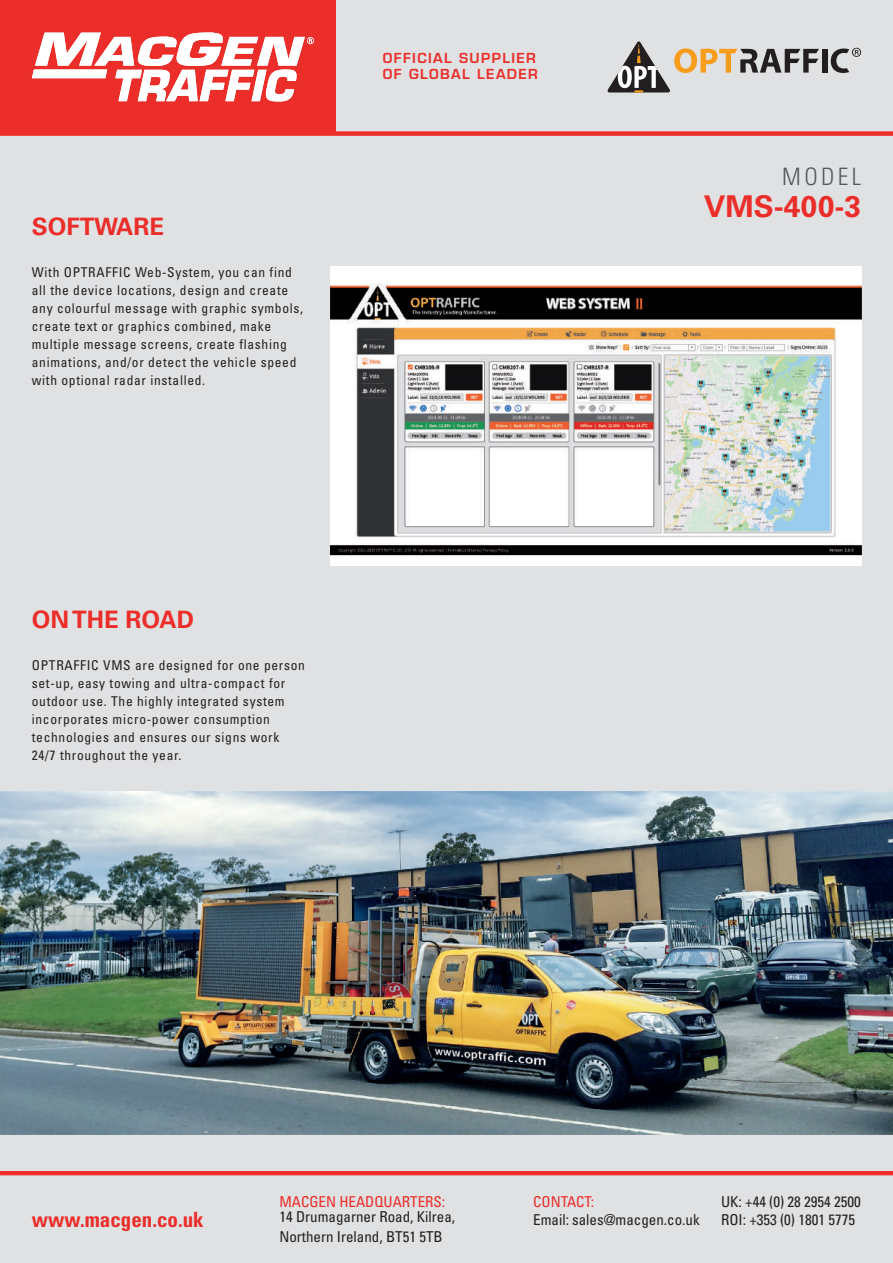
<style>
.page{position:relative;width:893px;height:1263px;background:#fff}
.page>*{position:absolute;margin:0;border:0;box-sizing:border-box;transform-origin:0 0}
.t1{font:700 30px "Univers LT Std";color:#eb2e2a}
.t2{font:700 24px "Univers LT Std";color:#eb2e2a}
.t3{font:300 condensed 24px "Univers LT Std";letter-spacing:.14em;color:#57585a}
.t4{font:700 condensed 21px "Univers LT Std";color:#eb2e2a}
.t5{font:condensed 15px/19.2px "Univers LT Std";color:#231f20}
.t6{font:condensed 15px "Univers LT Std";color:#eb2e2a}
.t7{font:condensed 13.5px/18px "Univers LT Std";letter-spacing:.05em;color:#231f20}
.t8{font:600 13.5px/16.2px "Eurostile LT Std";letter-spacing:.1em;color:#eb2e2a}
</style>
<div class="page">
<div style="left:336px;top:0;width:557px;height:131px;background:#e0e1e3"></div>
<div style="left:822px;top:49px;width:5px;height:24px;background:#231f20"></div>
<svg style="left:831px;top:48px;width:30px;height:25px"></svg>
<svg style="left:607px;top:41px;width:212px;height:51px"></svg>
<div style="left:0;top:0;width:336px;height:134px;background:#eb2e2a"></div>
<svg style="left:32px;top:32px;width:282px;height:69px"></svg>
<div style="left:0;top:1175px;width:893px;height:88px;background:#e0e1e3"></div>
<hr style="left:0;top:1171px;width:893px;height:4px;background:#eb2e2a">
<div style="left:0;top:136px;width:893px;height:1035px;background:#e0e1e3"></div>
<div style="left:0;top:131px;width:893px;height:5px;background:#eb2e2a"></div>
<img style="left:0;top:792px;width:893px;height:342px">
<img style="left:330px;top:267px;width:531px;height:298px">
<h2 class="t2" style="left:32px;top:212px;width:134px">SOFTWARE</h2>
<p class="t7" style="left:32px;top:262px;width:273px">With OPTRAFFIC Web-System, you can find all the device locations, design and create any colourful message with graphic symbols, create text or graphics combined, make multiple message screens, create flashing animations, and/or detect the vehicle speed with optional radar installed.</p>
<p class="t8" style="left:383px;top:50px;width:157px">OFFICIAL SUPPLIER<br>OF GLOBAL LEADER</p>
<h2 class="t2" style="left:32px;top:606px;width:164px">ON THE ROAD</h2>
<p class="t7" style="left:32px;top:656px;width:274px">OPTRAFFIC VMS are designed for one person set-up, easy towing and ultra-compact for outdoor use. The highly integrated system incorporates micro-power consumption technologies and ensures our signs work 24/7 throughout the year.</p>
<h2 class="t3" style="left:782px;top:162px;width:80px">MODEL</h2>
<h1 class="t1" style="left:704px;top:189px;width:159px">VMS-400-3</h1>
<h3 class="t4" style="left:32px;top:1206px;width:173px">www.macgen.co.uk</h3>
<p class="t6" style="left:279px;top:1192px;width:167px">MACGEN HEADQUARTERS:</p>
<p class="t5" style="left:279px;top:1207px;width:177px">14 Drumagarner Road, Kilrea,<br>Northern Ireland, BT51 5TB</p>
<p class="t6" style="left:533px;top:1192px;width:62px">CONTACT:</p>
<p class="t5" style="left:533px;top:1210px;width:168px">Email: sales@macgen.co.uk</p>
<p class="t5" style="left:721px;top:1193px;width:141px;line-height:18px">UK: +44 (0) 28 2954 2500<br>ROI: +353 (0) 1801 5775</p>
</div>
